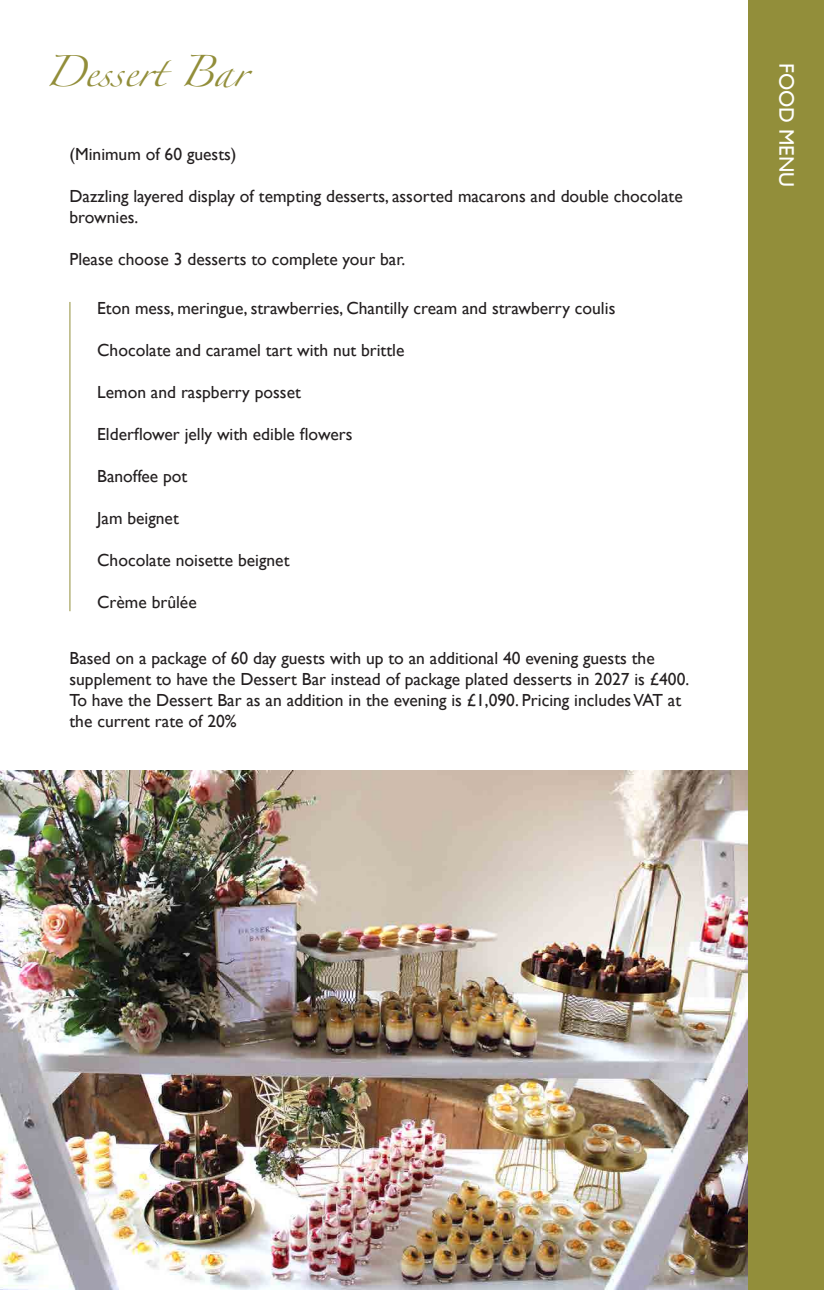
<style>
.page{position:relative;width:824px;height:1290px;background:#fff}
.page>*{position:absolute;margin:0;border:0;box-sizing:border-box;transform-origin:0 0}
.t1{font:28px "Zapfino";color:#928e3a}
.t2{font:21px "Gill Sans";color:#fff}
.t3{font:17.5px/21px "Gill Sans";color:#231f20}
</style>
<div class="page">
<img style="left:0;top:771px;width:748px;height:519px">
<hr style="left:69px;top:302px;width:1px;height:309px;background:#928e3a">
<div style="left:748px;top:0;width:75px;height:1290px;background:#928e3a"></div>
<p class="t1" style="left:45px;top:60px;width:204px">Dessert Bar</p>
<p class="t3" style="left:69px;top:143px;width:168px">(Minimum of 60 guests)</p>
<p class="t3" style="left:69px;top:185px;width:614px">Dazzling layered display of tempting desserts, assorted macarons and double chocolate brownies.</p>
<p class="t3" style="left:69px;top:248px;width:337px">Please choose 3 desserts to complete your bar.</p>
<p class="t3" style="left:97px;top:297px;width:519px">Eton mess, meringue, strawberries, Chantilly cream and strawberry coulis</p>
<p class="t3" style="left:97px;top:339px;width:309px">Chocolate and caramel tart with nut brittle</p>
<p class="t3" style="left:97px;top:381px;width:205px">Lemon and raspberry posset</p>
<p class="t3" style="left:97px;top:423px;width:257px">Elderflower jelly with edible flowers</p>
<p class="t3" style="left:97px;top:465px;width:92px">Banoffee pot</p>
<p class="t3" style="left:97px;top:507px;width:83px">Jam beignet</p>
<p class="t3" style="left:97px;top:549px;width:194px">Chocolate noisette beignet</p>
<p class="t3" style="left:97px;top:591px;width:101px">Crème brûlée</p>
<p class="t3" style="left:69px;top:647px;width:621px">Based on a package of 60 day guests with up to an additional 40 evening guests the supplement to have the Dessert Bar instead of package plated desserts in 2027 is £400.<br>To have the Dessert Bar as an addition in the evening is £1,090. Pricing includes VAT at the current rate of 20%</p>
<p class="t2" style="left:798px;top:63px;width:126px;rotate:90deg">FOOD MENU</p>
</div>
